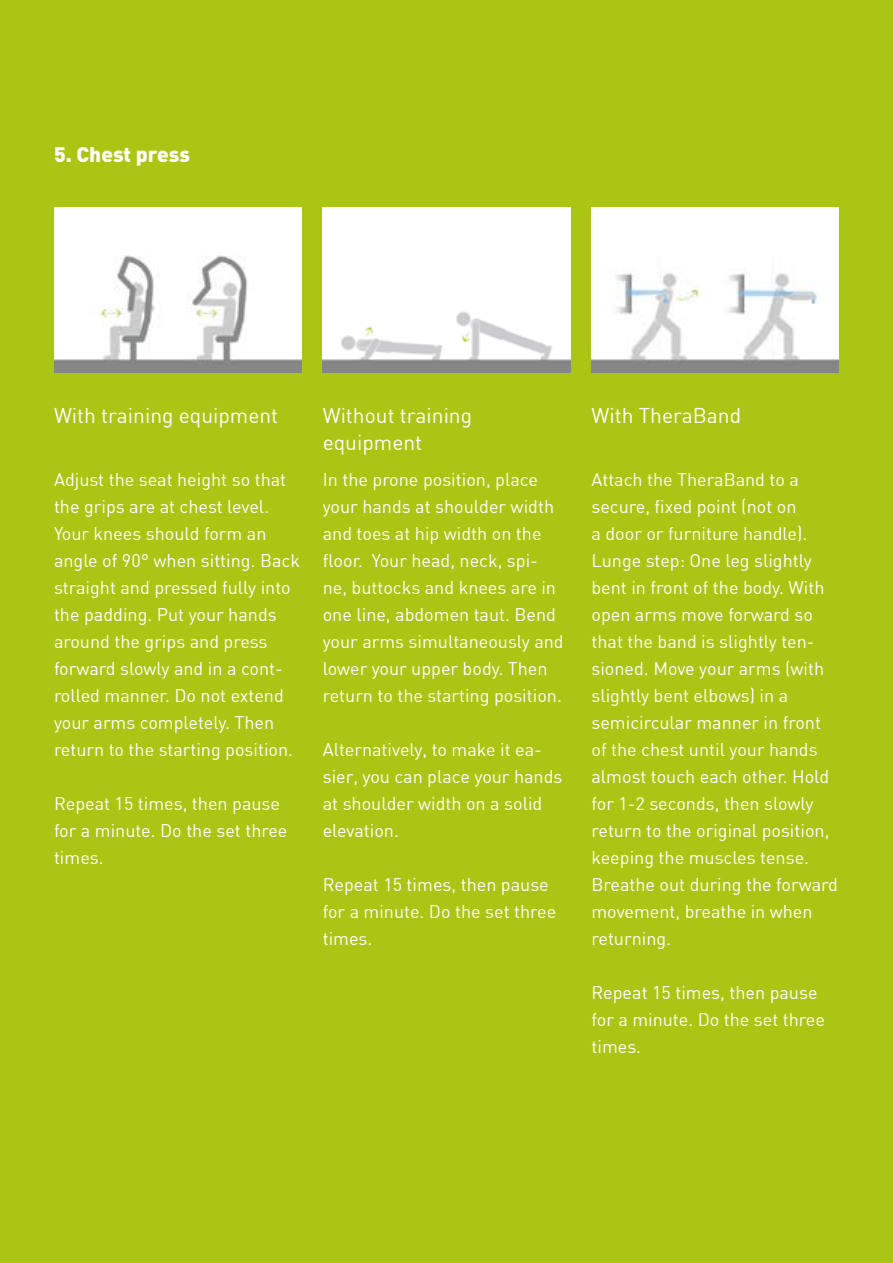
<style>
.page{position:relative;width:893px;height:1263px;background:#aac513}
.page>*{position:absolute;margin:0;border:0;box-sizing:border-box;transform-origin:0 0}
.t1{font:21px/27px "DIN";color:#fff}
.t2{font:900 21px "DIN";color:#fff}
.t3{font:18px/27px "DIN";color:#fff}
</style>
<div class="page">
<img style="left:54px;top:207px;width:247px;height:165px">
<img style="left:323px;top:207px;width:247px;height:165px">
<img style="left:591px;top:207px;width:248px;height:165px">
<p class="t2" style="left:54px;top:140px;width:137px">5. Chest press</p>
<p class="t1" style="left:54px;top:402px;width:226px">With training equipment</p>
<p class="t1" style="left:323px;top:402px;width:151px">Without training equipment</p>
<p class="t1" style="left:591px;top:402px;width:151px">With TheraBand</p>
<p class="t3" style="left:323px;top:466px;width:243px">In the prone position, place your hands at shoulder width and toes at hip width on the floor. Your head, neck, spi&shy;ne, buttocks and knees are in one line, abdomen taut. Bend your arms simultaneously and lower your upper body. Then return to the starting position.</p>
<p class="t3" style="left:323px;top:736px;width:241px">Alternatively, to make it ea&shy;sier, you can place your hands at shoulder width on a solid elevation.</p>
<p class="t3" style="left:54px;top:466px;width:248px">Adjust the seat height so that the grips are at chest level.<br>Your knees should form an angle of 90° when sitting. Back straight and pressed fully into the padding. Put your hands around the grips and press forward slowly and in a cont&shy;rolled manner. Do not extend your arms completely. Then return to the starting position.</p>
<p class="t3" style="left:54px;top:790px;width:235px">Repeat 15 times, then pause for a minute. Do the set three times.</p>
<p class="t3" style="left:591px;top:466px;width:248px">Attach the TheraBand to a secure, fixed point (not on<br>a door or furniture handle).<br>Lunge step: One leg slightly bent in front of the body. With open arms move forward so that the band is slightly ten&shy;sioned. Move your arms (with slightly bent elbows) in a semicircular manner in front of the chest until your hands almost touch each other. Hold for 1-2 seconds, then slowly return to the original position, keeping the muscles tense.<br>Breathe out during the forward movement, breathe in when returning.</p>
<p class="t3" style="left:591px;top:979px;width:235px">Repeat 15 times, then pause for a minute. Do the set three times.</p>
<p class="t3" style="left:323px;top:871px;width:235px">Repeat 15 times, then pause for a minute. Do the set three times.</p>
</div>
